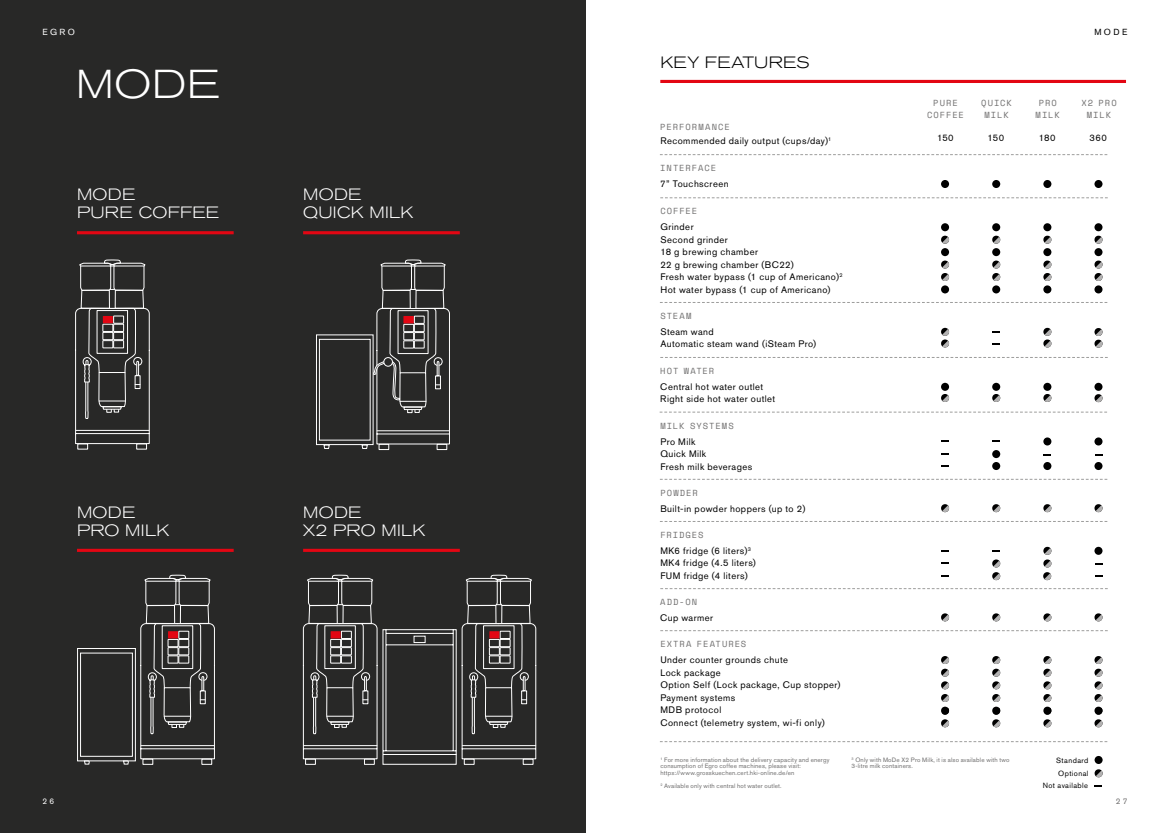
<style>
.page{position:relative;width:1170px;height:833px;background:#fff}
.page>*{position:absolute;margin:0;border:0;box-sizing:border-box;transform-origin:0 0}
.t1{font:300 expanded 40px "Akzidenz Grotesk BQ";color:#fff}
.t2{font:300 expanded 16.25px/17.5px "Akzidenz Grotesk BQ";letter-spacing:.02em;color:#fff}
.t3{font:300 expanded 16.25px "Akzidenz Grotesk BQ";letter-spacing:.015em;color:#000}
.t4{font:9.38px/12.5px "Akzidenz Grotesk BQ";letter-spacing:.05em;color:#000}
.t5{font:8.75px/11.2px "Space Mono";letter-spacing:.11em;color:#706f6f;text-align:center}
.t6{font:8.75px "Akzidenz Grotesk BQ";color:#fff}
.t7{font:8.75px "Akzidenz Grotesk BQ";color:#000}
.t8{font:8.12px "Akzidenz Grotesk BQ";color:#fff}
.t9{font:8.12px "Akzidenz Grotesk BQ";color:#706f6f}
.t10{font:7.5px "Akzidenz Grotesk BQ";letter-spacing:.055em;color:#000}
.t11{font:6.25px/6.2px "Akzidenz Grotesk BQ";letter-spacing:.025em;color:#706f6f}
</style>
<div class="page">
<div style="left:0;top:0;width:585px;height:833px;background:#282827"></div>
<svg style="left:660px;top:630px;width:447px;height:1px"></svg>
<svg style="left:660px;top:741px;width:447px;height:1px"></svg>
<svg style="left:660px;top:302px;width:447px;height:1px"></svg>
<svg style="left:660px;top:197px;width:447px;height:1px"></svg>
<svg style="left:660px;top:154px;width:447px;height:1px"></svg>
<svg style="left:659px;top:412px;width:447px;height:1px"></svg>
<svg style="left:660px;top:479px;width:447px;height:1px"></svg>
<svg style="left:660px;top:588px;width:447px;height:1px"></svg>
<svg style="left:940px;top:223px;width:9px;height:8px"></svg>
<svg style="left:660px;top:357px;width:447px;height:1px"></svg>
<svg style="left:940px;top:180px;width:9px;height:8px"></svg>
<svg style="left:940px;top:285px;width:9px;height:8px"></svg>
<div style="left:992px;top:180px;width:8px;height:8px;background:#000;border-radius:50%"></div>
<div style="left:992px;top:285px;width:8px;height:8px;background:#000;border-radius:50%"></div>
<div style="left:1043px;top:180px;width:8px;height:8px;background:#000;border-radius:50%"></div>
<div style="left:1043px;top:285px;width:8px;height:8px;background:#000;border-radius:50%"></div>
<div style="left:1094px;top:180px;width:8px;height:8px;background:#000;border-radius:50%"></div>
<div style="left:1094px;top:285px;width:8px;height:8px;background:#000;border-radius:50%"></div>
<svg style="left:941px;top:235px;width:8px;height:9px"></svg>
<svg style="left:941px;top:260px;width:8px;height:21px"></svg>
<svg style="left:992px;top:235px;width:8px;height:9px"></svg>
<svg style="left:992px;top:260px;width:8px;height:21px"></svg>
<svg style="left:1043px;top:235px;width:8px;height:9px"></svg>
<svg style="left:1043px;top:260px;width:8px;height:21px"></svg>
<svg style="left:1094px;top:235px;width:8px;height:9px"></svg>
<svg style="left:1094px;top:260px;width:8px;height:21px"></svg>
<div style="left:992px;top:223px;width:8px;height:8px;background:#000;border-radius:50%"></div>
<svg style="left:992px;top:343px;width:8px;height:2px"></svg>
<div style="left:1043px;top:223px;width:8px;height:8px;background:#000;border-radius:50%"></div>
<svg style="left:941px;top:327px;width:8px;height:21px"></svg>
<div style="left:1094px;top:223px;width:8px;height:8px;background:#000;border-radius:50%"></div>
<svg style="left:1043px;top:327px;width:8px;height:21px"></svg>
<svg style="left:940px;top:248px;width:9px;height:8px"></svg>
<div style="left:992px;top:248px;width:8px;height:8px;background:#000;border-radius:50%"></div>
<div style="left:1043px;top:248px;width:8px;height:8px;background:#000;border-radius:50%"></div>
<div style="left:1094px;top:248px;width:8px;height:8px;background:#000;border-radius:50%"></div>
<svg style="left:1094px;top:328px;width:8px;height:20px"></svg>
<svg style="left:940px;top:383px;width:9px;height:8px"></svg>
<div style="left:992px;top:383px;width:8px;height:8px;background:#000;border-radius:50%"></div>
<div style="left:1043px;top:383px;width:8px;height:8px;background:#000;border-radius:50%"></div>
<div style="left:1094px;top:383px;width:8px;height:8px;background:#000;border-radius:50%"></div>
<svg style="left:941px;top:394px;width:8px;height:8px"></svg>
<svg style="left:992px;top:394px;width:8px;height:8px"></svg>
<svg style="left:1043px;top:394px;width:8px;height:8px"></svg>
<svg style="left:1094px;top:394px;width:8px;height:8px"></svg>
<svg style="left:941px;top:453px;width:7px;height:2px"></svg>
<div style="left:1043px;top:437px;width:8px;height:8px;background:#000;border-radius:50%"></div>
<div style="left:1043px;top:462px;width:8px;height:8px;background:#000;border-radius:50%"></div>
<div style="left:992px;top:462px;width:8px;height:8px;background:#000;border-radius:50%"></div>
<div style="left:992px;top:450px;width:8px;height:8px;background:#000;border-radius:50%"></div>
<div style="left:1094px;top:437px;width:8px;height:8px;background:#000;border-radius:50%"></div>
<div style="left:1094px;top:462px;width:8px;height:8px;background:#000;border-radius:50%"></div>
<svg style="left:660px;top:521px;width:447px;height:1px"></svg>
<svg style="left:1043px;top:656px;width:8px;height:71px"></svg>
<svg style="left:941px;top:504px;width:8px;height:8px"></svg>
<svg style="left:941px;top:575px;width:7px;height:2px"></svg>
<svg style="left:992px;top:504px;width:8px;height:8px"></svg>
<svg style="left:1043px;top:504px;width:8px;height:8px"></svg>
<svg style="left:1095px;top:575px;width:7px;height:2px"></svg>
<div style="left:1094px;top:547px;width:8px;height:8px;background:#000;border-radius:50%"></div>
<svg style="left:1094px;top:504px;width:8px;height:8px"></svg>
<svg style="left:941px;top:656px;width:8px;height:71px"></svg>
<svg style="left:1094px;top:656px;width:8px;height:71px"></svg>
<svg style="left:992px;top:656px;width:8px;height:71px"></svg>
<svg style="left:941px;top:613px;width:8px;height:9px"></svg>
<svg style="left:992px;top:613px;width:8px;height:9px"></svg>
<svg style="left:1043px;top:613px;width:8px;height:9px"></svg>
<svg style="left:1094px;top:613px;width:8px;height:9px"></svg>
<svg style="left:992px;top:559px;width:8px;height:21px"></svg>
<svg style="left:1043px;top:546px;width:8px;height:34px"></svg>
<svg style="left:316px;top:259px;width:134px;height:192px"></svg>
<div style="left:384px;top:357px;width:8px;height:9px;background:#282827;border-radius:50%"></div>
<div style="left:383px;top:357px;width:10px;height:9px;border:1px solid #fff;border-radius:50%"></div>
<svg style="left:75px;top:259px;width:75px;height:191px"></svg>
<div style="left:103px;top:316px;width:10px;height:7px;background:#e30613"></div>
<svg style="left:303px;top:574px;width:233px;height:191px"></svg>
<div style="left:489px;top:631px;width:10px;height:7px;background:#e30613"></div>
<svg style="left:77px;top:574px;width:138px;height:191px"></svg>
<hr style="left:77px;top:231px;width:157px;height:3px;background:#e30613">
<hr style="left:303px;top:231px;width:157px;height:3px;background:#e30613">
<hr style="left:77px;top:549px;width:157px;height:3px;background:#e30613">
<hr style="left:303px;top:549px;width:157px;height:3px;background:#e30613">
<hr style="left:660px;top:80px;width:465px;height:3px;background:#e30613">
<svg style="left:1094px;top:769px;width:8px;height:8px"></svg>
<div style="left:1094px;top:756px;width:8px;height:8px;background:#000;border-radius:50%"></div>
<svg style="left:1094px;top:785px;width:8px;height:2px"></svg>
<p class="t6" style="left:43px;top:27px;width:34px">EGRO</p>
<h1 class="t1" style="left:76px;top:61px;width:146px">MODE</h1>
<h2 class="t2" style="left:77px;top:186px;width:144px">MODE<br>PURE COFFEE</h2>
<h2 class="t2" style="left:303px;top:186px;width:112px">MODE<br>QUICK MILK</h2>
<h2 class="t2" style="left:77px;top:504px;width:94px">MODE<br>PRO MILK</h2>
<h2 class="t2" style="left:303px;top:504px;width:124px">MODE<br>X2 PRO MILK</h2>
<h2 class="t3" style="left:660px;top:53px;width:151px">KEY FEATURES</h2>
<p class="t7" style="left:1094px;top:26px;width:35px">MODE</p>
<p class="t5" style="left:660px;top:121px;width:71px">PERFORMANCE</p>
<p class="t4" style="left:660px;top:135px;width:173px">Recommended daily output (cups/day)<sup>1</sup></p>
<p class="t5" style="left:660px;top:162px;width:57px">INTERFACE</p>
<p class="t4" style="left:660px;top:177px;width:70px">7” Touchscreen</p>
<p class="t5" style="left:660px;top:205px;width:38px">COFFEE</p>
<p class="t4" style="left:660px;top:221px;width:184px">Grinder<br>Second grinder<br>18 g brewing chamber<br>22 g brewing chamber (BC22)<br>Fresh water bypass (1 cup of Americano)<sup>2<br></sup>Hot water bypass (1 cup of Americano)</p>
<p class="t5" style="left:660px;top:310px;width:33px">STEAM</p>
<p class="t4" style="left:660px;top:325px;width:157px">Steam wand<br>Automatic steam wand (iSteam Pro)</p>
<p class="t5" style="left:660px;top:365px;width:55px">HOT WATER</p>
<p class="t4" style="left:660px;top:380px;width:116px">Central hot water outlet<br>Right side hot water outlet</p>
<p class="t5" style="left:660px;top:419px;width:75px">MILK SYSTEMS</p>
<p class="t4" style="left:660px;top:435px;width:93px">Pro Milk<br>Quick Milk<br>Fresh milk beverages</p>
<p class="t5" style="left:660px;top:487px;width:39px">POWDER</p>
<p class="t4" style="left:660px;top:502px;width:146px">Built-in powder hoppers (up to 2)</p>
<p class="t5" style="left:660px;top:529px;width:45px">FRIDGES</p>
<p class="t4" style="left:660px;top:544px;width:97px">MK6 fridge (6 liters)<sup>3<br></sup>MK4 fridge (4.5 liters)<br>FUM fridge (4 liters)</p>
<p class="t5" style="left:660px;top:596px;width:38px">ADD-ON</p>
<p class="t4" style="left:660px;top:611px;width:54px">Cup warmer</p>
<p class="t5" style="left:660px;top:638px;width:87px">EXTRA FEATURES</p>
<p class="t4" style="left:660px;top:653px;width:182px">Under counter grounds chute<br>Lock package<br>Option Self (Lock package, Cup stopper)<br>Payment systems<br>MDB protocol<br>Connect (telemetry system, wi-fi only)</p>
<p class="t5" style="left:927px;top:97px;width:38px">PURE<br>COFFEE</p>
<p class="t5" style="left:1035px;top:97px;width:26px">PRO<br>MILK</p>
<p class="t5" style="left:981px;top:97px;width:32px">QUICK<br>MILK</p>
<p class="t5" style="left:1081px;top:97px;width:37px">X2 PRO<br>MILK</p>
<p class="t4" style="left:936px;top:131px;width:18px">150</p>
<p class="t4" style="left:987px;top:131px;width:18px">150</p>
<p class="t4" style="left:1038px;top:131px;width:18px">180</p>
<p class="t4" style="left:1089px;top:131px;width:19px">360</p>
<p class="t11" style="left:660px;top:756px;width:170px"><sup>1</sup> For more information about the delivery capacity and energy consumption of Egro coffee machines, please visit: https://www.grosskuechen.cert.hki-online.de/en</p>
<p class="t11" style="left:660px;top:783px;width:123px"><sup>2</sup> Available only with central hot water outlet.</p>
<p class="t11" style="left:851px;top:756px;width:159px"><sup>3</sup> Only with MoDe X2 Pro Milk, it is also available with two<br>3-litre milk containers.</p>
<p class="t10" style="left:1056px;top:755px;width:34px">Standard</p>
<p class="t10" style="left:1042px;top:781px;width:47px">Not available</p>
<p class="t10" style="left:1058px;top:769px;width:32px">Optional</p>
<p class="t8" style="left:43px;top:796px;width:13px">2 6</p>
<p class="t9" style="left:1115px;top:796px;width:13px">27</p>
</div>
